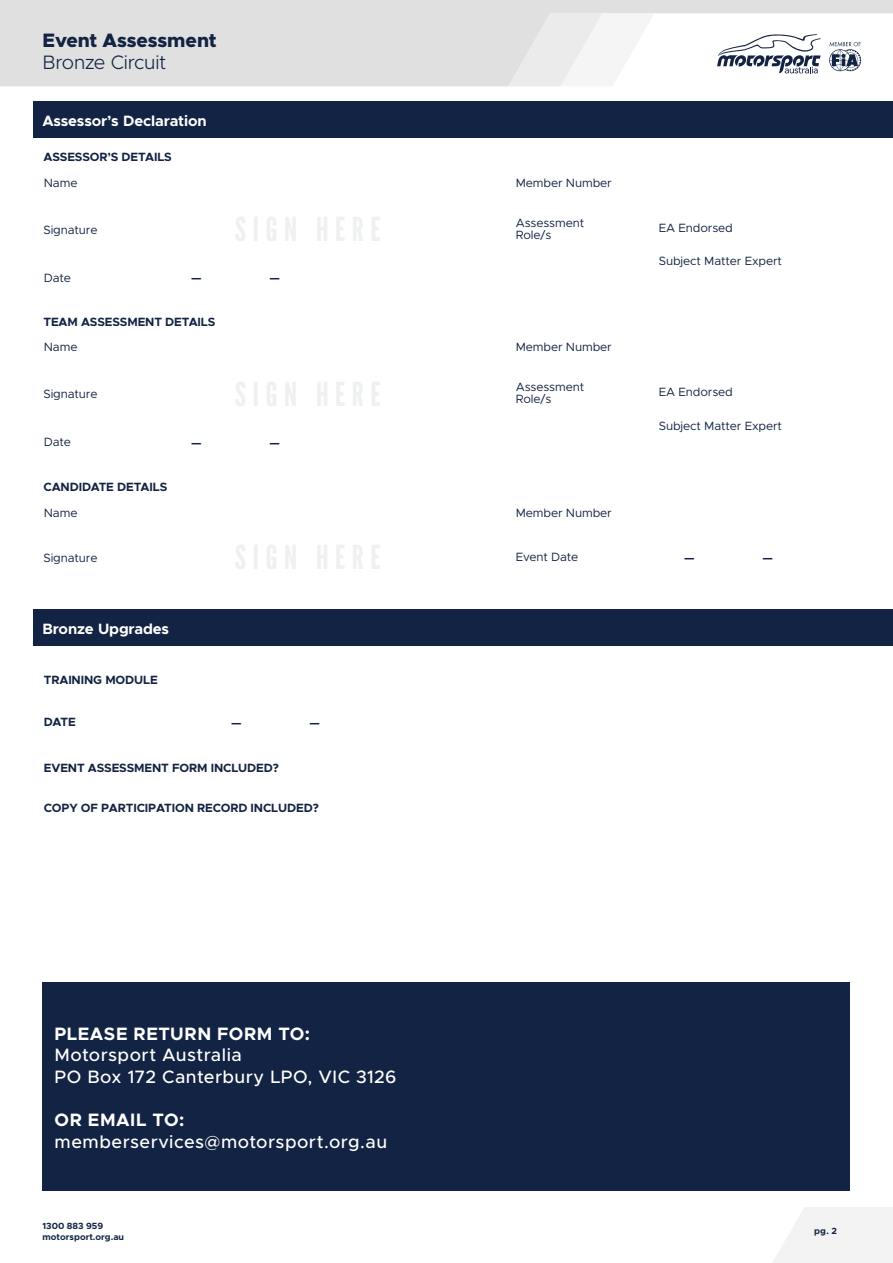
<style>
.page{position:relative;width:893px;height:1263px;background:#fff}
.page>*{position:absolute;margin:0;border:0;box-sizing:border-box;transform-origin:0 0}
.t1{font:800 19.5px "Metropolis";letter-spacing:-.005em;color:#132343}
.t2{font:300 19.5px "Metropolis";letter-spacing:-.02em;color:#132343}
.t3{font:500 18px/21.6px "Metropolis";letter-spacing:.025em;color:#fff}
.t4{font:700 18px "Metropolis";letter-spacing:.035em;color:#fff}
.t5{font:700 15px "Metropolis";letter-spacing:-.01em;color:#fff}
.t6{font:12px/12px "Metropolis";letter-spacing:-.01em;color:#132343}
.t7{font:700 12px "Metropolis";letter-spacing:-.01em;color:#132343}
.t8{font:700 9px/10.8px "Metropolis";color:#132343}
</style>
<div class="page">
<svg style="left:773px;top:1207px;width:120px;height:56px"></svg>
<svg style="left:0;top:0;width:893px;height:86px;fill:#e0e0e0"></svg>
<svg style="left:508px;top:13px;width:146px;height:73px"></svg>
<div style="left:33px;top:102px;width:860px;height:36px;background:#132343"></div>
<div style="left:33px;top:609px;width:860px;height:36px;background:#132343"></div>
<div style="left:43px;top:982px;width:807px;height:209px;background:#132343"></div>
<h1 class="t1" style="left:43px;top:28px;width:176px">Event Assessment</h1>
<h1 class="t2" style="left:43px;top:50px;width:125px">Bronze Circuit</h1>
<p class="t5" style="left:42px;top:112px;width:166px">Assessor’s Declaration</p>
<p class="t7" style="left:44px;top:150px;width:130px">ASSESSOR’S DETAILS</p>
<p class="t6" style="left:44px;top:177px;width:35px">Name</p>
<p class="t6" style="left:44px;top:224px;width:56px">Signature</p>
<p class="t6" style="left:44px;top:271px;width:29px">Date</p>
<p class="t7" style="left:191px;top:270px;width:12px">—</p>
<p class="t7" style="left:44px;top:314px;width:173px">TEAM ASSESSMENT DETAILS</p>
<p class="t6" style="left:44px;top:341px;width:35px">Name</p>
<p class="t6" style="left:44px;top:388px;width:56px">Signature</p>
<p class="t6" style="left:44px;top:436px;width:29px">Date</p>
<p class="t7" style="left:44px;top:480px;width:125px">CANDIDATE DETAILS</p>
<p class="t6" style="left:44px;top:507px;width:35px">Name</p>
<p class="t6" style="left:44px;top:551px;width:56px">Signature</p>
<p class="t7" style="left:191px;top:435px;width:12px">—</p>
<p class="t7" style="left:269px;top:270px;width:12px">—</p>
<p class="t7" style="left:269px;top:435px;width:12px">—</p>
<p class="t5" style="left:42px;top:619px;width:128px">Bronze Upgrades</p>
<p class="t7" style="left:44px;top:672px;width:115px">TRAINING MODULE</p>
<p class="t7" style="left:44px;top:715px;width:33px">DATE</p>
<p class="t7" style="left:231px;top:715px;width:12px">—</p>
<p class="t7" style="left:310px;top:715px;width:12px">—</p>
<p class="t7" style="left:44px;top:760px;width:236px">EVENT ASSESSMENT FORM INCLUDED?</p>
<p class="t7" style="left:44px;top:800px;width:276px">COPY OF PARTICIPATION RECORD INCLUDED?</p>
<h2 class="t4" style="left:55px;top:1022px;width:257px">PLEASE RETURN FORM TO:</h2>
<h2 class="t3" style="left:55px;top:1044px;width:344px">Motorsport Australia<br>PO Box 172 Canterbury LPO, VIC 3126</h2>
<h2 class="t4" style="left:55px;top:1108px;width:131px">OR EMAIL TO:</h2>
<h2 class="t3" style="left:55px;top:1130px;width:334px">memberservices@motorsport.org.au</h2>
<p class="t6" style="left:516px;top:177px;width:98px">Member Number</p>
<p class="t6" style="left:516px;top:216px;width:70px">Assessment<br>Role/s</p>
<p class="t6" style="left:516px;top:341px;width:98px">Member Number</p>
<p class="t6" style="left:516px;top:381px;width:70px">Assessment<br>Role/s</p>
<p class="t6" style="left:516px;top:507px;width:98px">Member Number</p>
<p class="t6" style="left:516px;top:551px;width:64px">Event Date</p>
<p class="t6" style="left:659px;top:222px;width:76px">EA Endorsed</p>
<p class="t6" style="left:659px;top:255px;width:125px">Subject Matter Expert</p>
<p class="t6" style="left:659px;top:386px;width:76px">EA Endorsed</p>
<p class="t6" style="left:659px;top:419px;width:125px">Subject Matter Expert</p>
<p class="t7" style="left:684px;top:550px;width:12px">—</p>
<p class="t7" style="left:762px;top:550px;width:12px">—</p>
<p class="t8" style="left:43px;top:1220px;width:83px">1300 883 959 motorsport.org.au</p>
<p class="t8" style="left:814px;top:1225px;width:24px">pg. 2</p>
</div>
